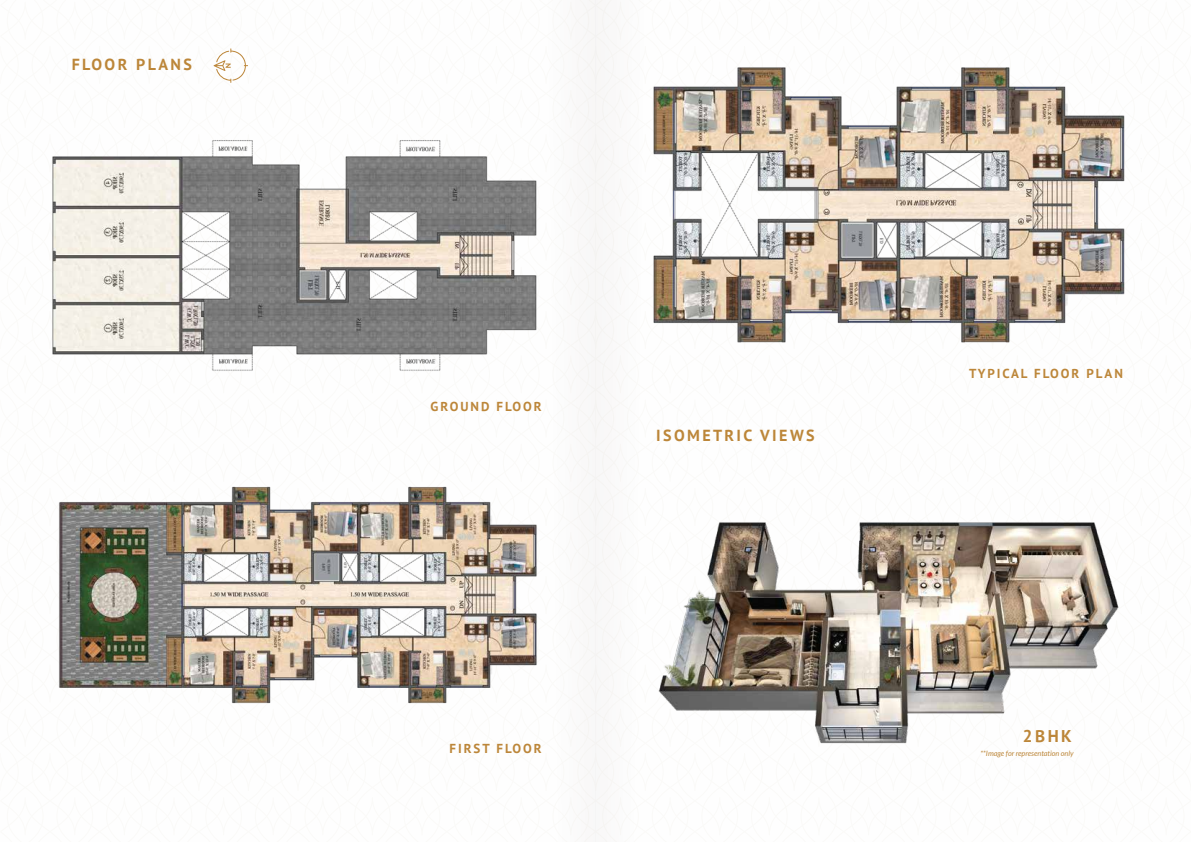
<style>
.page{position:relative;width:1191px;height:842px;background:#fff}
.page>*{position:absolute;margin:0;border:0;box-sizing:border-box;transform-origin:0 0}
.t1{font:700 17px "PT Sans";color:#bc8639}
.t2{font:700 16px "PT Sans";letter-spacing:.15em;color:#bc8639}
.t3{font:700 13px "PT Sans";letter-spacing:.15em;color:#bc8639}
.t4{font:italic 7.4px "Lato";color:#bc8639}
</style>
<div class="page">
<img style="left:52px;top:65px;width:523px;height:371px">
<svg style="left:214px;top:48px;width:34px;height:35px"></svg>
<img style="left:658px;top:522px;width:461px;height:222px">
<img style="left:53px;top:413px;width:504px;height:291px">
<img style="left:653px;top:67px;width:472px;height:276px">
<p class="t2" style="left:72px;top:54px;width:122px">FLOOR PLANS</p>
<p class="t3" style="left:430px;top:398px;width:113px">GROUND FLOOR</p>
<p class="t2" style="left:656px;top:425px;width:160px">ISOMETRIC VIEWS</p>
<p class="t3" style="left:449px;top:740px;width:94px">FIRST FLOOR</p>
<p class="t3" style="left:969px;top:364px;width:155px">TYPICAL FLOOR PLAN</p>
<h1 class="t1" style="left:1023px;top:725px;width:50px">2BHK</h1>
<p class="t4" style="left:980px;top:749px;width:95px">**Image for representation only</p>
</div>
